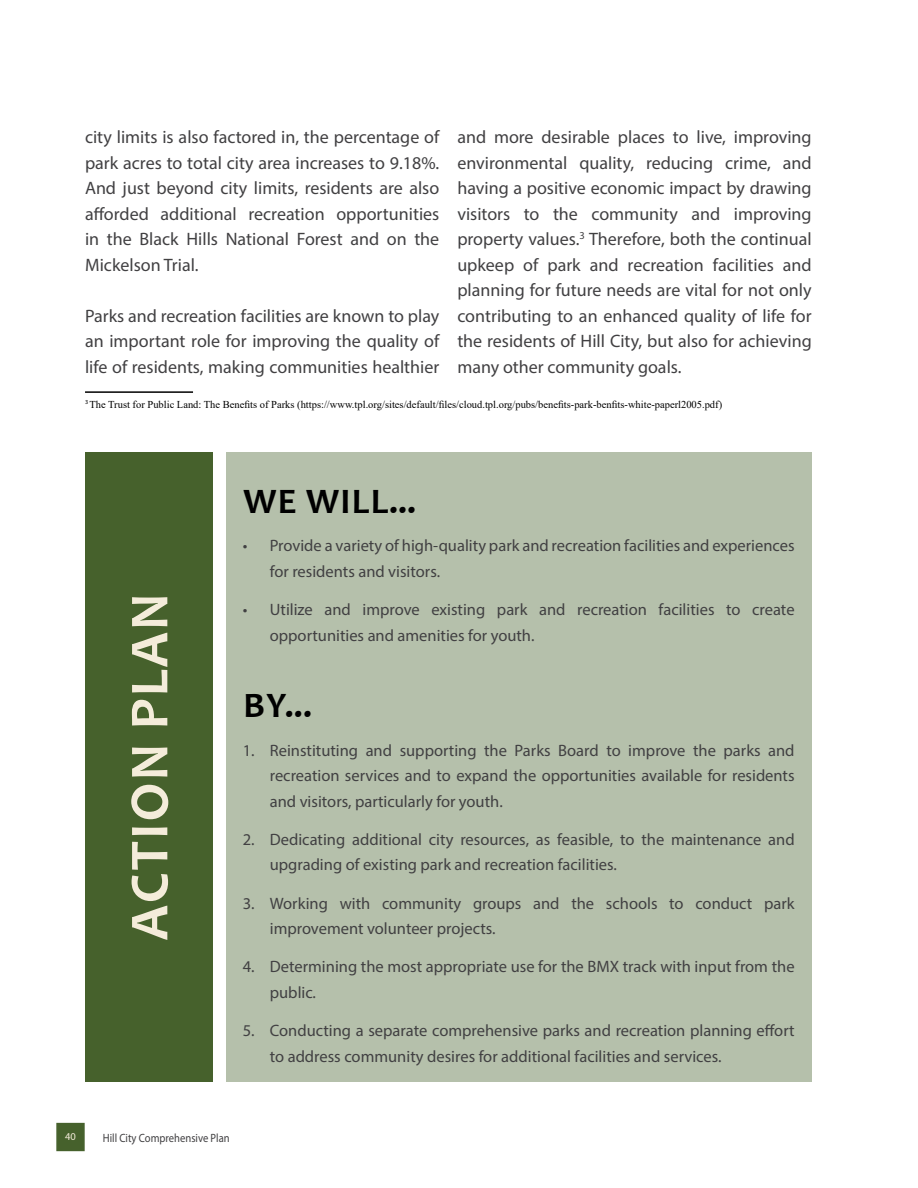
<style>
.page{position:relative;width:918px;height:1188px;background:#fff}
.page>*{position:absolute;margin:0;border:0;box-sizing:border-box;transform-origin:0 0}
.t1{font:700 55.5px "Candara";letter-spacing:.04em;color:#f4ecda}
.t2{font:700 36px "Candara";letter-spacing:.04em;color:#000}
.t3{font:18px/25.5px "Myriad Pro";color:#414042;text-align:justify}
.t4{font:16.5px/25.5px "Myriad Pro";color:#414042}
.t5{font:12px "Myriad Pro";color:#414042;scale:.88 1}
.t6{font:10.5px "Times New Roman";color:#000}
.t7{font:10.5px "Myriad Pro";color:#f4ecda}
</style>
<div class="page">
<div style="left:226px;top:452px;width:586px;height:630px;background:#b5c0ab"></div>
<div style="left:85px;top:452px;width:128px;height:630px;background:#46612c"></div>
<hr style="left:85px;top:391px;width:108px;height:2px;background:#000">
<div style="left:56px;top:1123px;width:29px;height:28px;background:#46612c;border:2px solid #46612c"></div>
<p class="t3" style="left:85px;top:124px;width:356px">city limits is also factored in, the percentage of park acres to total city area increases to 9.18%.<br>And just beyond city limits, residents are also afforded additional recreation opportunities in the Black Hills National Forest and on the Mickelson Trial.</p>
<p class="t3" style="left:85px;top:303px;width:356px">Parks and recreation facilities are known to play an important role for improving the quality of life of residents, making communities healthier</p>
<p class="t6" style="left:85px;top:397px;width:639px"><sup>3</sup> The Trust for Public Land: The Benefits of Parks (https://www.tpl.org/sites/default/files/cloud.tpl.org/pubs/benefits-park-benfits-white-paperl2005.pdf)</p>
<p class="t3" style="left:457px;top:124px;width:356px">and more desirable places to live, improving environmental quality, reducing crime, and having a positive economic impact by drawing visitors to the community and improving property values.<sup>3</sup> Therefore, both the continual upkeep of park and recreation facilities and planning for future needs are vital for not only contributing to an enhanced quality of life for the residents of Hill City, but also for achieving many other community goals.</p>
<h1 class="t1" style="left:115px;top:940px;width:349px;rotate:-90deg">ACTION PLAN</h1>
<h2 class="t2" style="left:244px;top:479px;width:174px">WE WILL...</h2>
<p class="t4" style="left:270px;top:533px;width:526px;text-indent:-27px">• Provide a variety of high-quality park and recreation facilities and experiences for residents and visitors.</p>
<p class="t4" style="left:270px;top:597px;width:526px;text-indent:-27px">• Utilize and improve existing park and recreation facilities to create opportunities and amenities for youth.</p>
<h2 class="t2" style="left:244px;top:683px;width:70px">BY...</h2>
<p class="t4" style="left:270px;top:737px;width:526px;text-align:justify;text-indent:-27px">1. Reinstituting and supporting the Parks Board to improve the parks and recreation services and to expand the opportunities available for residents and visitors, particularly for youth.</p>
<p class="t4" style="left:270px;top:826px;width:526px;text-indent:-27px">2. Dedicating additional city resources, as feasible, to the maintenance and upgrading of existing park and recreation facilities.</p>
<p class="t4" style="left:270px;top:890px;width:526px;text-indent:-27px">3. Working with community groups and the schools to conduct park improvement volunteer projects.</p>
<p class="t4" style="left:270px;top:954px;width:526px;text-indent:-27px">4. Determining the most appropriate use for the BMX track with input from the public.</p>
<p class="t4" style="left:270px;top:1018px;width:526px;text-indent:-27px">5. Conducting a separate comprehensive parks and recreation planning effort to address community desires for additional facilities and services.</p>
<p class="t7" style="left:65px;top:1130px;width:12px">40</p>
<p class="t5" style="left:103px;top:1130px;width:146px">Hill City Comprehensive Plan</p>
</div>
